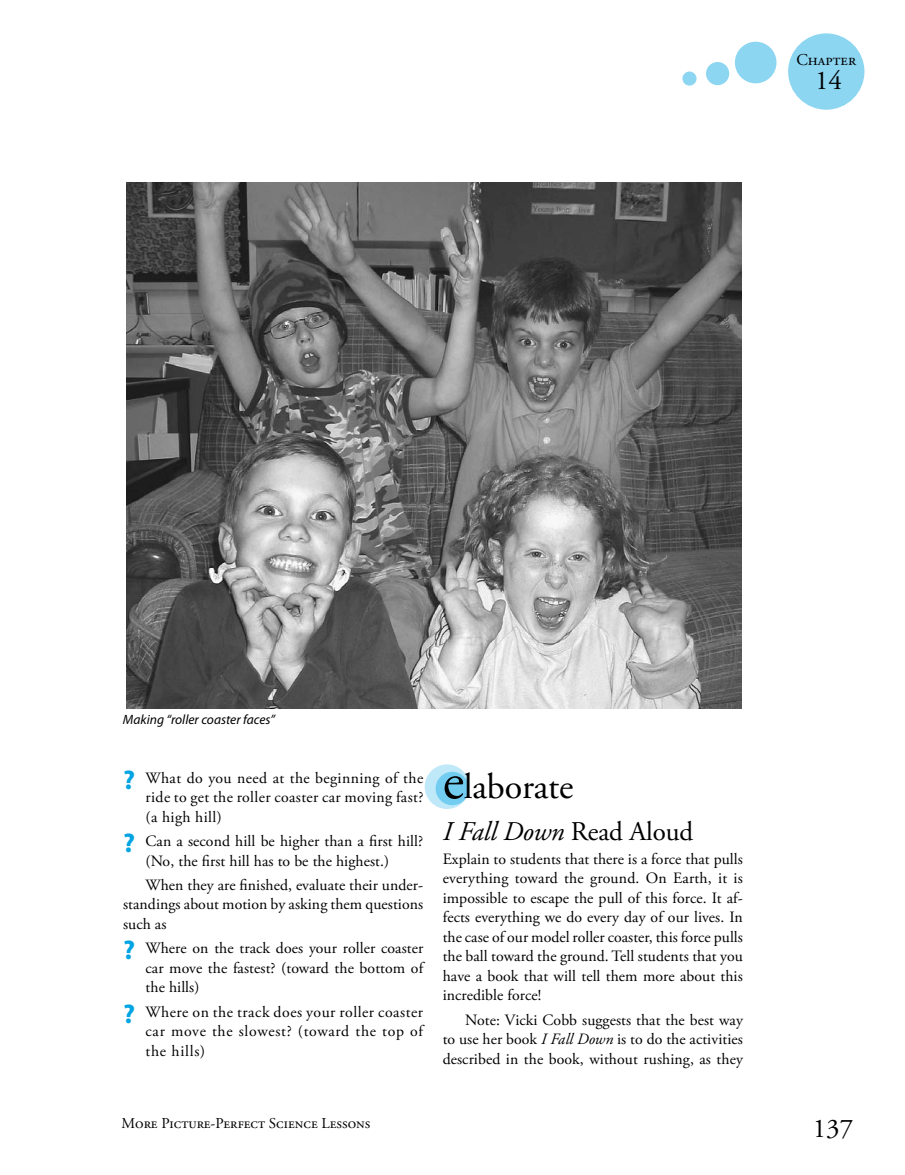
<style>
.page{position:relative;width:905px;height:1175px;background:#fff}
.page>*{position:absolute;margin:0;border:0;box-sizing:border-box;transform-origin:0 0}
.t1{font:36px "Adobe Garamond Pro";color:#000}
.t2{font:italic 27px "Adobe Garamond Pro";letter-spacing:-.01em;color:#000}
.t3{font:27px "Adobe Garamond Pro";color:#000}
.t4{font:16.5px "Adobe Garamond Pro";color:#000}
.t5{font:15.75px/19.5px "Adobe Garamond Pro";letter-spacing:.005em;color:#000;text-align:justify}
.t6{font:15.75px/19.5px "Adobe Garamond Pro";letter-spacing:.04em;color:#000}
.t7{font:15px "Adobe Garamond Pro";color:#000}
.t8{font:italic 13.5px "Myriad Pro";color:#000}
.s1{font-family:"Myriad Pro";font-weight:700;font-size:27px;color:#00a4e3}
.s2{font-size:54px}
.s3{font-style:normal}
.s4{font-style:italic}
</style>
<div class="page">
<div style="left:788px;top:33px;width:76px;height:77px;background:#8cd6f2;border-radius:50%"></div>
<div style="left:734px;top:42px;width:42px;height:41px;background:#8cd6f2;border-radius:50%"></div>
<div style="left:706px;top:62px;width:23px;height:23px;background:#8cd6f2;border-radius:50%"></div>
<div style="left:682px;top:71px;width:14px;height:15px;background:#8cd6f2;border-radius:50%"></div>
<div style="left:424px;top:764px;width:45px;height:45px;background:#bfe8f8;border-radius:50%"></div>
<div style="left:435px;top:772px;width:34px;height:33px;background:#73cdf0;border-radius:50%"></div>
<img style="left:126px;top:182px;width:616px;height:526px">
<p class="t4" style="left:796px;top:50px;width:61px">Chapter</p>
<h2 class="t3" style="left:815px;top:64px;width:28px">14</h2>
<p class="t8" style="left:123px;top:711px;width:154px">Making “roller coaster faces”</p>
<p class="t5" style="left:146px;top:768px;width:279px;text-indent:-22px"><span class="s1">?</span> What do you need at the beginning of the ride to get the roller coaster car moving fast? (a high hill)</p>
<p class="t5" style="left:146px;top:831px;width:279px;text-indent:-22px"><span class="s1">?</span> Can a second hill be higher than a first hill? (No, the first hill has to be the highest.)</p>
<p class="t5" style="left:123px;top:875px;width:302px;text-indent:22px">When they are finished, evaluate their under&shy;standings about motion by asking them questions such as</p>
<p class="t5" style="left:146px;top:939px;width:281px;text-indent:-22px"><span class="s1">?</span> Where on the track does your roller coaster car move the fastest? (toward the bottom of the hills)</p>
<p class="t6" style="left:146px;top:1002px;width:281px;text-indent:-22px"><span class="s1">?</span> Where on the track does your roller coaster car move the slowest? (toward the top of the hills)</p>
<h1 class="t1" style="left:442px;top:765px;width:132px"><span class="s2">e</span>laborate</h1>
<h2 class="t2" style="left:442px;top:815px;width:252px">I Fall Down <span class="s3">Read Aloud</span></h2>
<p class="t5" style="left:442px;top:849px;width:302px">Explain to students that there is a force that pulls everything toward the ground. On Earth, it is impossible to escape the pull of this force. It af&shy;fects everything we do every day of our lives. In the case of our model roller coaster, this force pulls the ball toward the ground. Tell students that you have a book that will tell them more about this incredible force!</p>
<p class="t5" style="left:442px;top:1010px;width:302px;text-indent:23px">Note: Vicki Cobb suggests that the best way to use her book <span class="s4">I Fall Down</span> is to do the activities described in the book, without rushing, as they</p>
<p class="t7" style="left:122px;top:1114px;width:250px">More Picture-Perfect Science Lessons</p>
<h2 class="t3" style="left:812px;top:1111px;width:42px">137</h2>
</div>
